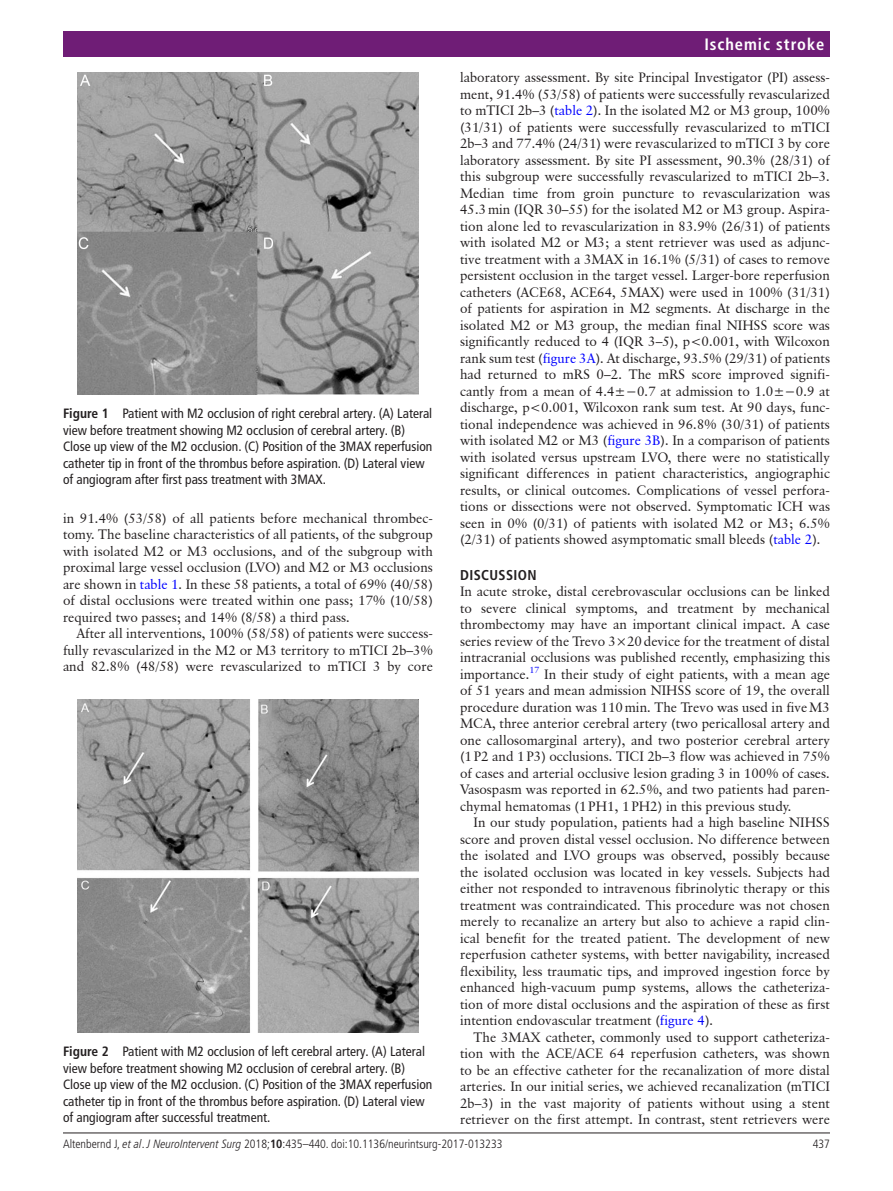
<style>
.page{position:relative;width:893px;height:1191px;background:#fff}
.page>*{position:absolute;margin:0;border:0;box-sizing:border-box;transform-origin:0 0}
.t1{font:700 condensed 16.5px "Frutiger LT Pro";letter-spacing:.055em;color:#fff}
.t2{font:700 condensed 14.25px "Frutiger LT Pro";letter-spacing:.025em;color:#231f20}
.t3{font:13.5px/16.5px "Classical Garamond BT";color:#231f20;text-align:justify}
.t4{font:condensed 13.5px/16.5px "Frutiger LT Pro";color:#231f20}
.t5{font:300 condensed 12px "Frutiger LT Pro";color:#231f20}
.s1{font-weight:700}
.s2{color:#00f}
.s3{font-style:italic}
</style>
<div class="page">
<hr style="left:63px;top:1132px;width:767px;height:1px;background:#231f20">
<div style="left:63px;top:31px;width:767px;height:25px;background:#6f1d76"></div>
<img style="left:78px;top:72px;width:340px;height:322px">
<img style="left:78px;top:699px;width:340px;height:333px">
<p class="t4" style="left:63px;top:405px;width:371px"><span class="s1">Figure 1</span> Patient with M2 occlusion of right cerebral artery. (A) Lateral view before treatment showing M2 occlusion of cerebral artery. (B)<br>Close up view of the M2 occlusion. (C) Position of the 3MAX reperfusion catheter tip in front of the thrombus before aspiration. (D) Lateral view of angiogram after first pass treatment with 3MAX.</p>
<p class="t3" style="left:63px;top:509px;width:371px">in 91.4% (53/58) of all patients before mechanical thrombec&shy;tomy. The baseline characteristics of all patients, of the subgroup with isolated M2 or M3 occlusions, and of the subgroup with proximal large vessel occlusion (LVO) and M2 or M3 occlusions are shown in <span class="s2">table 1</span>. In these 58 patients, a total of 69% (40/58) of distal occlusions were treated within one pass; 17% (10/58) required two passes; and 14% (8/58) a third pass.</p>
<p class="t3" style="left:63px;top:625px;width:371px;text-indent:14px">After all interventions, 100% (58/58) of patients were success&shy;fully revascularized in the M2 or M3 territory to mTICI 2b–3% and 82.8% (48/58) were revascularized to mTICI 3 by core</p>
<p class="t4" style="left:63px;top:1043px;width:371px"><span class="s1">Figure 2</span> Patient with M2 occlusion of left cerebral artery. (A) Lateral view before treatment showing M2 occlusion of cerebral artery. (B)<br>Close up view of the M2 occlusion. (C) Position of the 3MAX reperfusion catheter tip in front of the thrombus before aspiration. (D) Lateral view of angiogram after successful treatment.</p>
<p class="t1" style="left:704px;top:34px;width:121px">Ischemic stroke</p>
<p class="t3" style="left:460px;top:69px;width:371px">laboratory assessment. By site Principal Investigator (PI) assess&shy;ment, 91.4% (53/58) of patients were successfully revascularized to mTICI 2b–3 (<span class="s2">table 2</span>). In the isolated M2 or M3 group, 100% (31/31) of patients were successfully revascularized to mTICI 2b–3 and 77.4% (24/31) were revascularized to mTICI 3 by core laboratory assessment. By site PI assessment, 90.3% (28/31) of this subgroup were successfully revascularized to mTICI 2b–3.<br>Median time from groin puncture to revascularization was 45.3min (IQR 30–55) for the isolated M2 or M3 group. Aspira&shy;tion alone led to revascularization in 83.9% (26/31) of patients with isolated M2 or M3; a stent retriever was used as adjunc&shy;tive treatment with a 3MAX in 16.1% (5/31) of cases to remove persistent occlusion in the target vessel. Larger-bore reperfusion catheters (ACE68, ACE64, 5MAX) were used in 100% (31/31) of patients for aspiration in M2 segments. At discharge in the isolated M2 or M3 group, the median final NIHSS score was significantly reduced to 4 (IQR 3–5), p&lt;0.001, with Wilcoxon rank sum test (<span class="s2">figure 3A</span>). At discharge, 93.5% (29/31) of patients had returned to mRS 0–2. The mRS score improved signifi&shy;cantly from a mean of 4.4±−0.7 at admission to 1.0±−0.9 at discharge, p&lt;0.001, Wilcoxon rank sum test. At 90 days, func&shy;tional independence was achieved in 96.8% (30/31) of patients with isolated M2 or M3 (<span class="s2">figure 3B</span>). In a comparison of patients with isolated versus upstream LVO, there were no statistically significant differences in patient characteristics, angiographic results, or clinical outcomes. Complications of vessel perfora&shy;tions or dissections were not observed. Symptomatic ICH was seen in 0% (0/31) of patients with isolated M2 or M3; 6.5% (2/31) of patients showed asymptomatic small bleeds (<span class="s2">table 2</span>).</p>
<p class="t2" style="left:460px;top:566px;width:78px">Discussion</p>
<p class="t3" style="left:460px;top:583px;width:371px">In acute stroke, distal cerebrovascular occlusions can be linked to severe clinical symptoms, and treatment by mechanical thrombectomy may have an important clinical impact. A case series review of the Trevo 3×20device for the treatment of distal intracranial occlusions was published recently, emphasizing this importance.<sup>17</sup> In their study of eight patients, with a mean age of 51 years and mean admission NIHSS score of 19, the overall procedure duration was 110min. The Trevo was used in fiveM3<br>MCA, three anterior cerebral artery (two pericallosal artery and one callosomarginal artery), and two posterior cerebral artery (1P2 and 1P3) occlusions. TICI 2b–3 flow was achieved in 75% of cases and arterial occlusive lesion grading 3 in 100% of cases.<br>Vasospasm was reported in 62.5%, and two patients had paren&shy;chymal hematomas (1PH1, 1PH2) in this previous study.</p>
<p class="t3" style="left:460px;top:814px;width:371px;text-indent:14px">In our study population, patients had a high baseline NIHSS score and proven distal vessel occlusion. No difference between the isolated and LVO groups was observed, possibly because the isolated occlusion was located in key vessels. Subjects had either not responded to intravenous fibrinolytic therapy or this treatment was contraindicated. This procedure was not chosen merely to recanalize an artery but also to achieve a rapid clin&shy;ical benefit for the treated patient. The development of new reperfusion catheter systems, with better navigability, increased flexibility, less traumatic tips, and improved ingestion force by enhanced high-vacuum pump systems, allows the catheteriza&shy;tion of more distal occlusions and the aspiration of these as first intention endovascular treatment (<span class="s2">figure 4</span>).</p>
<p class="t3" style="left:460px;top:1028px;width:371px;text-indent:14px">The 3MAX catheter, commonly used to support catheteriza&shy;tion with the ACE/ACE 64 reperfusion catheters, was shown to be an effective catheter for the recanalization of more distal arteries. In our initial series, we achieved recanalization (mTICI 2b–3) in the vast majority of patients without using a stent retriever on the first attempt. In contrast, stent retrievers were</p>
<p class="t5" style="left:63px;top:1136px;width:441px">Altenbernd J, <span class="s3">et al</span>. <span class="s3">J NeuroIntervent Surg</span> 2018;<span class="s1">10</span>:435–440. doi:10.1136/neurintsurg-2017-013233</p>
<p class="t5" style="left:813px;top:1136px;width:19px">437</p>
</div>
